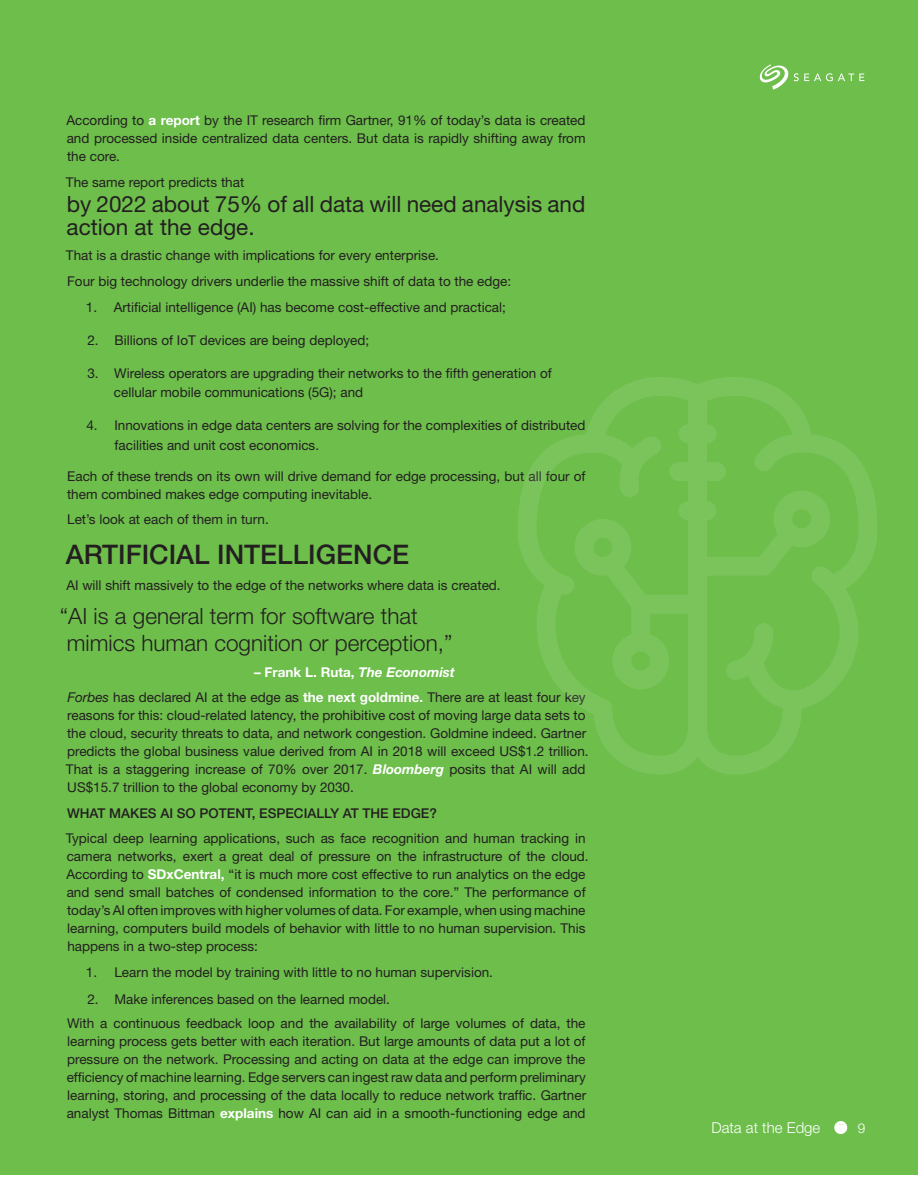
<style>
.page{position:relative;width:918px;height:1188px;background:#6dbe4b}
.page>*{position:absolute;margin:0;border:0;box-sizing:border-box;transform-origin:0 0}
.Body_Copy{font:500 27px "Helvetica Neue LT Std";color:#231f20}
.Body_Copy-2{font:300 22.5px "Helvetica Neue LT Std";color:#231f20}
.Body_Copy-3{font:22.5px/22.5px "Helvetica Neue LT Std";color:#231f20}
.Subhead{font:300 15px "Helvetica Neue LT Std";color:#fff}
.Body_Copy-4{font:13.5px/18px "Helvetica Neue LT Std";color:#231f20}
.Body_Copy-5{font:500 13.5px "Helvetica Neue LT Std";color:#231f20}
.Body_Copy-6{font:700 13.5px "Helvetica Neue LT Std";color:#fff}
.Subhead-2{font:300 13.5px "Helvetica Neue LT Std";color:#fff}
.s1{font-weight:700;color:#fff}
.s2{font-style:italic}
.s3{font-weight:700;font-style:italic;color:#fff}
</style>
<div class="page">
<div style="left:0;top:1175px;width:918px;height:13px;background:#fff"></div>
<svg style="left:585px;top:377px;width:226px;height:397px"></svg>
<div style="left:679px;top:424px;width:38px;height:19px;background:#7bc45c;border-radius:9px"></div>
<svg style="left:518px;top:434px;width:359px;height:275px"></svg>
<svg style="left:794px;top:73px;width:70px;height:8px"></svg>
<svg style="left:760px;top:64px;width:28px;height:26px"></svg>
<svg style="left:834px;top:1121px;width:14px;height:13px"></svg>
<p class="Body_Copy-4" style="left:66px;top:111px;width:521px;text-align:justify">According to <span class="s1">a report</span> by the IT research firm Gartner, 91% of today’s data is created and processed inside centralized data centers. But data is rapidly shifting away from the core.</p>
<p class="Body_Copy-4" style="left:66px;top:173px;width:180px">The same report predicts that</p>
<p class="Body_Copy-3" style="left:67px;top:193px;width:520px">by 2022 about 75% of all data will need analysis and action at the edge.</p>
<p class="Body_Copy-4" style="left:66px;top:246px;width:375px">That is a drastic change with implications for every enterprise.</p>
<p class="Body_Copy-4" style="left:67px;top:272px;width:446px">Four big technology drivers underlie the massive shift of data to the edge:</p>
<p class="Body_Copy-4" style="left:86px;top:298px;width:421px">1. Artificial intelligence (AI) has become cost-effective and practical;</p>
<p class="Body_Copy-4" style="left:87px;top:331px;width:283px">2. Billions of IoT devices are being deployed;</p>
<p class="Body_Copy-4" style="left:114px;top:363px;width:439px;line-height:19.5px;text-indent:-27px">3. Wireless operators are upgrading their networks to the fifth generation of cellular mobile communications (5G); and</p>
<p class="Body_Copy-4" style="left:115px;top:416px;width:473px;line-height:19.5px;text-indent:-28px">4. Innovations in edge data centers are solving for the complexities of distributed facilities and unit cost economics.</p>
<p class="Body_Copy-4" style="left:67px;top:467px;width:520px">Each of these trends on its own will drive demand for edge processing, but all four of them combined makes edge computing inevitable.</p>
<p class="Body_Copy-4" style="left:67px;top:510px;width:203px">Let’s look at each of them in turn.</p>
<p class="Body_Copy" style="left:66px;top:538px;width:345px">ARTIFICIAL INTELLIGENCE</p>
<p class="Body_Copy-4" style="left:66px;top:576px;width:436px">AI will shift massively to the edge of the networks where data is created.</p>
<p class="Body_Copy-2" style="left:60px;top:602px;width:360px">“AI is a general term for software that</p>
<p class="Body_Copy-2" style="left:67px;top:629px;width:387px">mimics human cognition or perception,”</p>
<p class="Body_Copy-6" style="left:254px;top:663px;width:202px">– Frank L. Ruta, <span class="s2">The Economist</span></p>
<p class="Body_Copy-4" style="left:66px;top:688px;width:524px"><span class="s2">Forbes</span> has declared AI at the edge as <span class="s1">the next goldmine.</span> There are at least four key reasons for this: cloud-related latency, the prohibitive cost of moving large data sets to the cloud, security threats to data, and network congestion. Goldmine indeed. Gartner predicts the global business value derived from AI in 2018 will exceed US$1.2 trillion.<br>That is a staggering increase of 70% over 2017. <span class="s3">Bloomberg</span> posits that AI will add US$15.7 trillion to the global economy by 2030.</p>
<p class="Body_Copy-5" style="left:67px;top:805px;width:371px">WHAT MAKES AI SO POTENT, ESPECIALLY AT THE EDGE?</p>
<p class="Body_Copy-4" style="left:66px;top:829px;width:524px">Typical deep learning applications, such as face recognition and human tracking in camera networks, exert a great deal of pressure on the infrastructure of the cloud.<br>According to <span class="s1">SDxCentral,</span> “it is much more cost effective to run analytics on the edge and send small batches of condensed information to the core.” The performance of today’s AI often improves with higher volumes of data. For example, when using machine learning, computers build models of behavior with little to no human supervision. This happens in a two-step process:</p>
<p class="Body_Copy-4" style="left:86px;top:963px;width:409px">1. Learn the model by training with little to no human supervision.</p>
<p class="Body_Copy-4" style="left:87px;top:990px;width:304px">2. Make inferences based on the learned model.</p>
<p class="Body_Copy-4" style="left:67px;top:1014px;width:521px;text-align:justify">With a continuous feedback loop and the availability of large volumes of data, the learning process gets better with each iteration. But large amounts of data put a lot of pressure on the network. Processing and acting on data at the edge can improve the efficiency of machine learning. Edge servers can ingest raw data and perform preliminary learning, storing, and processing of the data locally to reduce network traffic. Gartner analyst Thomas Bittman <span class="s1">explains</span> how AI can aid in a smooth-functioning edge and</p>
<p class="Subhead" style="left:711px;top:1118px;width:110px">Data at the Edge</p>
<p class="Subhead-2" style="left:858px;top:1120px;width:9px">9</p>
</div>
